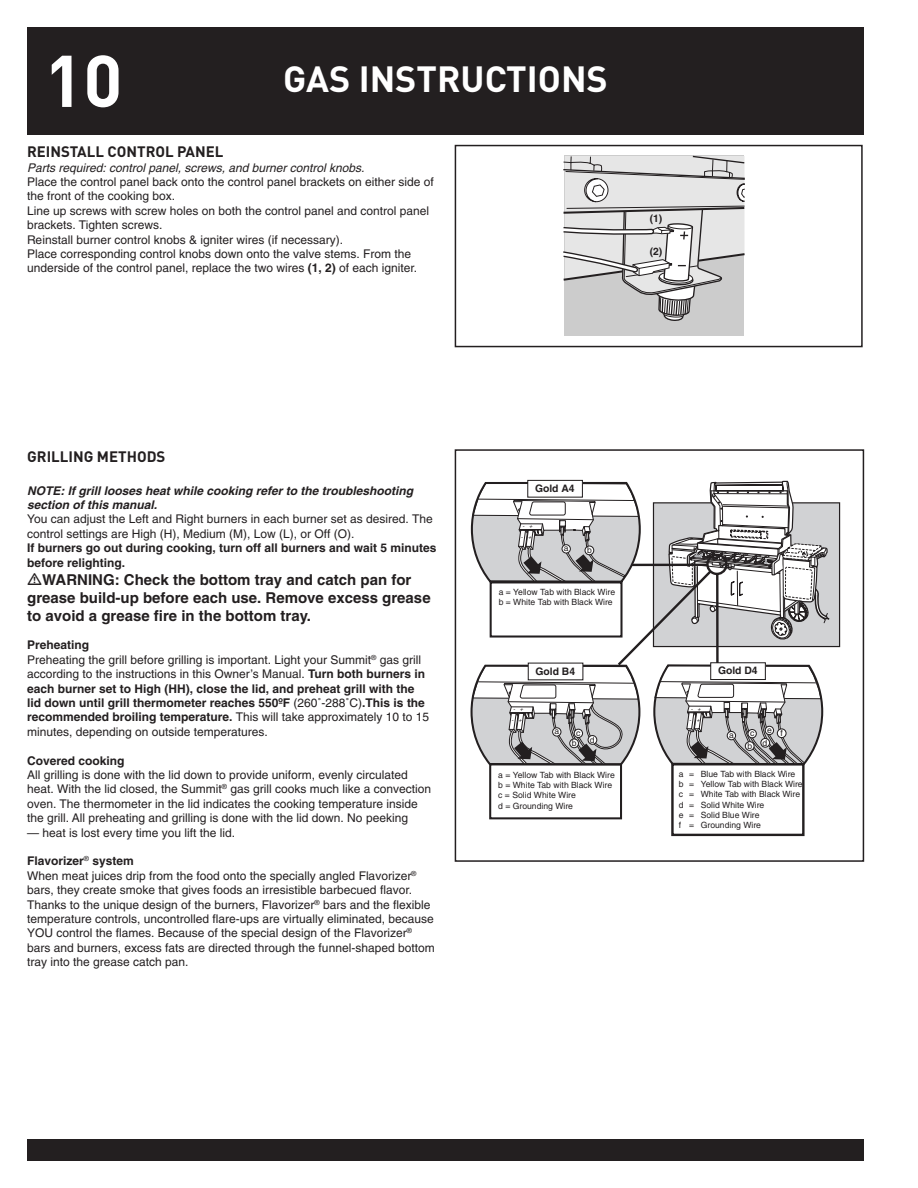
<style>
.page{position:relative;width:918px;height:1188px;background:#fff}
.page>*{position:absolute;margin:0;border:0;box-sizing:border-box;transform-origin:0 0}
.t1{font:72px "DI Nkerned";color:#fff}
.t2{font:36px "DI Nkerned";color:#fff}
.t3{font:700 15px/18px "Helvetica";color:#231f20}
.t4{font:15px "DI Nkerned";color:#231f20}
.t5{font:12px/14.4px "Helvetica";color:#231f20}
.t6{font:700 12px/14.4px "Helvetica";color:#231f20}
.t7{font:italic 700 12px/14.4px "Helvetica";color:#231f20}
.t8{font:italic 12px "Helvetica";color:#231f20}
.t9{font:700 10.35px "Helvetica";color:#231f20}
.t10{font:8.55px/10.4px "Helvetica";color:#231f20}
.t11{font:italic 5.7px "Helvetica";color:#231f20}
.s1{font-weight:700}
</style>
<div class="page">
<div style="left:27px;top:27px;width:837px;height:108px;background:#231f20"></div>
<div style="left:27px;top:1139px;width:837px;height:22px;background:#231f20"></div>
<div style="left:653px;top:503px;width:187px;height:144px;background:#d1d2d4"></div>
<div style="left:671px;top:763px;width:134px;height:73px;border:2px solid #231f20"></div>
<div style="left:489px;top:763px;width:133px;height:56px;border:2px solid #231f20"></div>
<svg style="left:471px;top:479px;width:360px;height:318px"></svg>
<div style="left:528px;top:663px;width:55px;height:17px;background:#fff"></div>
<div style="left:455px;top:449px;width:409px;height:413px;border:2px solid #231f20"></div>
<div style="left:565px;top:156px;width:179px;height:180px;background:#ccc"></div>
<svg style="left:563px;top:156px;width:182px;height:165px"></svg>
<div style="left:455px;top:145px;width:408px;height:202px;border:2px solid #231f20"></div>
<h1 class="t1" style="left:44px;top:56px;width:80px">10</h1>
<h2 class="t2" style="left:283px;top:66px;width:326px">GAS INSTRUCTIONS</h2>
<p class="t4" style="left:27px;top:147px;width:198px">REINSTALL CONTROL PANEL</p>
<p class="t8" style="left:27px;top:163px;width:339px">Parts required: control panel, screws, and burner control knobs.</p>
<p class="t5" style="left:27px;top:176px;width:408px">Place the control panel back onto the control panel brackets on either side of the front of the cooking box.<br>Line up screws with screw holes on both the control panel and control panel brackets. Tighten screws.<br>Reinstall burner control knobs &amp; igniter wires (if necessary).<br>Place corresponding control knobs down onto the valve stems. From the underside of the control panel, replace the two wires <span class="s1">(1, 2)</span> of each igniter.</p>
<p class="t9" style="left:650px;top:214px;width:14px">(1)</p>
<p class="t9" style="left:650px;top:247px;width:14px">(2)</p>
<p class="t4" style="left:27px;top:451px;width:140px">GRILLING METHODS</p>
<p class="t7" style="left:27px;top:484px;width:388px">NOTE: If grill looses heat while cooking refer to the troubleshooting section of this manual.</p>
<p class="t5" style="left:27px;top:513px;width:407px">You can adjust the Left and Right burners in each burner set as desired. The control settings are High (H), Medium (M), Low (L), or Off (O).</p>
<p class="t6" style="left:27px;top:542px;width:411px">If burners go out during cooking, turn off all burners and wait 5 minutes before relighting.</p>
<p class="t3" style="left:27px;top:572px;width:405px;text-indent:15px">WARNING: Check the bottom tray and catch pan for grease build-up before each use. Remove excess grease to avoid a grease fire in the bottom tray.</p>
<p class="t5" style="left:27px;top:639px;width:404px"><span class="s1">Preheating<br></span>Preheating the grill before grilling is important. Light your Summit<sup>®</sup> gas grill according to the instructions in this Owner’s Manual. <span class="s1">Turn both burners in each burner set to High (HH), close the lid, and preheat grill with the lid down until grill thermometer reaches 550ºF</span> (260˚-288˚C)<span class="s1">.This is the recommended broiling temperature.</span> This will take approximately 10 to 15 minutes, depending on outside temperatures.</p>
<p class="t6" style="left:27px;top:754px;width:99px">Covered cooking</p>
<p class="t5" style="left:27px;top:769px;width:405px">All grilling is done with the lid down to provide uniform, evenly circulated heat. With the lid closed, the Summit<sup>®</sup> gas grill cooks much like a convection oven. The thermometer in the lid indicates the cooking temperature inside the grill. All preheating and grilling is done with the lid down. No peeking</p>
<p class="t5" style="left:27px;top:826px;width:210px">— heat is lost every time you lift the lid.</p>
<p class="t5" style="left:27px;top:855px;width:409px"><span class="s1">Flavorizer</span><sup>®</sup> <span class="s1">system<br></span>When meat juices drip from the food onto the specially angled Flavorizer<sup>® </sup>bars, they create smoke that gives foods an irresistible barbecued flavor.<br>Thanks to the unique design of the burners, Flavorizer<sup>®</sup> bars and the flexible temperature controls, uncontrolled flare-ups are virtually eliminated, because YOU control the flames. Because of the special design of the Flavorizer<sup>® </sup>bars and burners, excess fats are directed through the funnel-shaped bottom tray into the grease catch pan.</p>
<p class="t9" style="left:535px;top:484px;width:41px">Gold A4</p>
<p class="t11" style="left:523px;top:524px;width:13px">- +</p>
<p class="t11" style="left:521px;top:535px;width:13px">- +</p>
<p class="t10" style="left:564px;top:544px;width:6px">a</p>
<p class="t10" style="left:587px;top:546px;width:6px">b</p>
<p class="t10" style="left:499px;top:587px;width:118px">a = Yellow Tab with Black Wire b = White Tab with Black Wire</p>
<p class="t9" style="left:536px;top:667px;width:41px">Gold B4</p>
<p class="t11" style="left:513px;top:707px;width:13px">- +</p>
<p class="t11" style="left:511px;top:718px;width:13px">- +</p>
<p class="t10" style="left:554px;top:727px;width:6px">a</p>
<p class="t10" style="left:572px;top:728px;width:10px;text-align:center">c b</p>
<p class="t10" style="left:590px;top:736px;width:6px">d</p>
<p class="t10" style="left:498px;top:770px;width:118px">a = Yellow Tab with Black Wire b = White Tab with Black Wire c = Solid White Wire<br>d = Grounding Wire</p>
<p class="t11" style="left:691px;top:706px;width:13px">- +</p>
<p class="t11" style="left:689px;top:718px;width:13px">- +</p>
<p class="t9" style="left:718px;top:667px;width:41px">Gold D4</p>
<p class="t10" style="left:729px;top:730px;width:6px">a</p>
<p class="t10" style="left:750px;top:729px;width:6px">c</p>
<p class="t10" style="left:748px;top:742px;width:6px">b</p>
<p class="t10" style="left:767px;top:727px;width:17px">e f</p>
<p class="t10" style="left:763px;top:738px;width:6px">d</p>
<p class="t10" style="left:679px;top:769px;width:126px">a = Blue Tab with Black Wire<br>b = Yellow Tab with Black Wire c = White Tab with Black Wire d = Solid White Wire<br>e = Solid Blue Wire<br>f = Grounding Wire</p>
</div>
